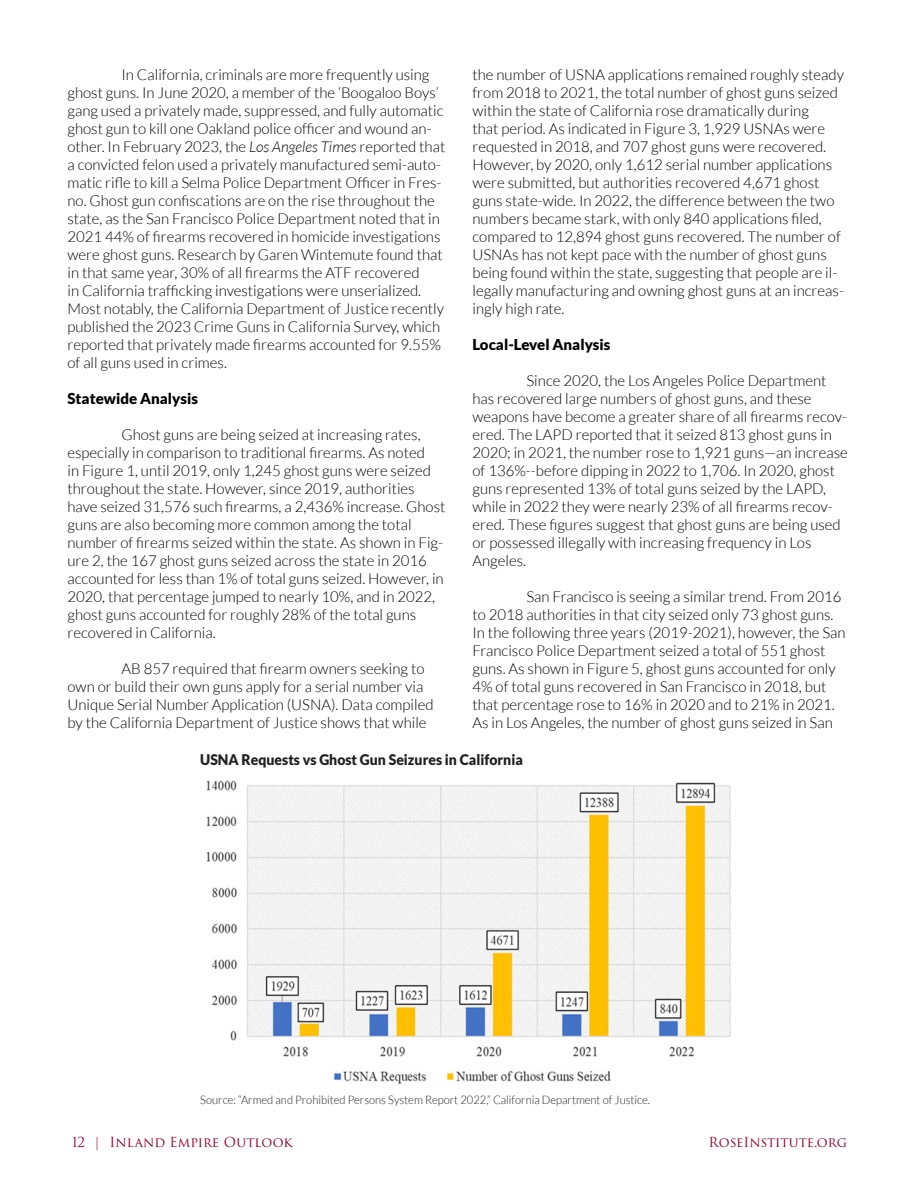
<style>
.page{position:relative;width:918px;height:1188px;background:#fff}
.page>*{position:absolute;margin:0;border:0;box-sizing:border-box;transform-origin:0 0}
.t1{font:300 15px/18px "Lato";color:#000}
.t2{font:900 15px "Lato";color:#000}
.t3{font:900 14.7px "Lato";color:#231f20;scale:.95 1}
.t4{font:13.5px "Trajan Pro 3";color:#98002e}
.t5{font:300 11.7px "Lato";color:#231f20;scale:.95 1}
.s1{font-style:italic}
</style>
<div class="page">
<img style="left:206px;top:780px;width:525px;height:304px">
<p class="t1" style="left:68px;top:65px;width:379px;text-indent:54px">In California, criminals are more frequently using ghost guns. In June 2020, a member of the ‘Boogaloo Boys’ gang used a privately made, suppressed, and fully automatic ghost gun to kill one Oakland police officer and wound an&shy;other. In February 2023, the <span class="s1">Los Angeles Times</span> reported that a convicted felon used a privately manufactured semi-auto&shy;matic rifle to kill a Selma Police Department Officer in Fres&shy;no. Ghost gun confiscations are on the rise throughout the state, as the San Francisco Police Department noted that in 2021 44% of firearms recovered in homicide investigations were ghost guns. Research by Garen Wintemute found that in that same year, 30% of all firearms the ATF recovered<br>in California trafficking investigations were unserialized.<br>Most notably, the California Department of Justice recently published the 2023 Crime Guns in California Survey, which reported that privately made firearms accounted for 9.55% of all guns used in crimes.</p>
<p class="t2" style="left:68px;top:389px;width:132px">Statewide Analysis</p>
<p class="t1" style="left:68px;top:425px;width:379px;text-indent:54px">Ghost guns are being seized at increasing rates, especially in comparison to traditional firearms. As noted<br>in Figure 1, until 2019, only 1,245 ghost guns were seized throughout the state. However, since 2019, authorities have seized 31,576 such firearms, a 2,436% increase. Ghost guns are also becoming more common among the total number of firearms seized within the state. As shown in Fig&shy;ure 2, the 167 ghost guns seized across the state in 2016 accounted for less than 1% of total guns seized. However, in 2020, that percentage jumped to nearly 10%, and in 2022, ghost guns accounted for roughly 28% of the total guns recovered in California.</p>
<p class="t1" style="left:68px;top:659px;width:368px;text-indent:54px">AB 857 required that firearm owners seeking to own or build their own guns apply for a serial number via Unique Serial Number Application (USNA). Data compiled by the California Department of Justice shows that while</p>
<p class="t1" style="left:472px;top:65px;width:373px">the number of USNA applications remained roughly steady from 2018 to 2021, the total number of ghost guns seized within the state of California rose dramatically during<br>that period. As indicated in Figure 3, 1,929 USNAs were requested in 2018, and 707 ghost guns were recovered.<br>However, by 2020, only 1,612 serial number applications were submitted, but authorities recovered 4,671 ghost guns state-wide. In 2022, the difference between the two numbers became stark, with only 840 applications filed, compared to 12,894 ghost guns recovered. The number of USNAs has not kept pace with the number of ghost guns being found within the state, suggesting that people are il&shy;legally manufacturing and owning ghost guns at an increas&shy;ingly high rate.</p>
<p class="t2" style="left:472px;top:335px;width:139px">Local-Level Analysis</p>
<p class="t1" style="left:472px;top:371px;width:377px;text-indent:54px">Since 2020, the Los Angeles Police Department has recovered large numbers of ghost guns, and these weapons have become a greater share of all firearms recov&shy;ered. The LAPD reported that it seized 813 ghost guns in 2020; in 2021, the number rose to 1,921 guns—an increase of 136%--before dipping in 2022 to 1,706. In 2020, ghost guns represented 13% of total guns seized by the LAPD, while in 2022 they were nearly 23% of all firearms recov&shy;ered. These figures suggest that ghost guns are being used or possessed illegally with increasing frequency in Los Angeles.</p>
<p class="t1" style="left:472px;top:587px;width:375px;text-indent:54px">San Francisco is seeing a similar trend. From 2016 to 2018 authorities in that city seized only 73 ghost guns.<br>In the following three years (2019-2021), however, the San Francisco Police Department seized a total of 551 ghost guns. As shown in Figure 5, ghost guns accounted for only 4% of total guns recovered in San Francisco in 2018, but that percentage rose to 16% in 2020 and to 21% in 2021.<br>As in Los Angeles, the number of ghost guns seized in San</p>
<p class="t3" style="left:200px;top:751px;width:341px">USNA Requests vs Ghost Gun Seizures in California</p>
<p class="t5" style="left:200px;top:1094px;width:475px">Source: “Armed and Prohibited Persons System Report 2022,” California Department of Justice.</p>
<p class="t4" style="left:72px;top:1132px;width:222px">12 | Inland Empire Outlook</p>
<p class="t4" style="left:709px;top:1132px;width:140px">RoseInstitute.org</p>
</div>
